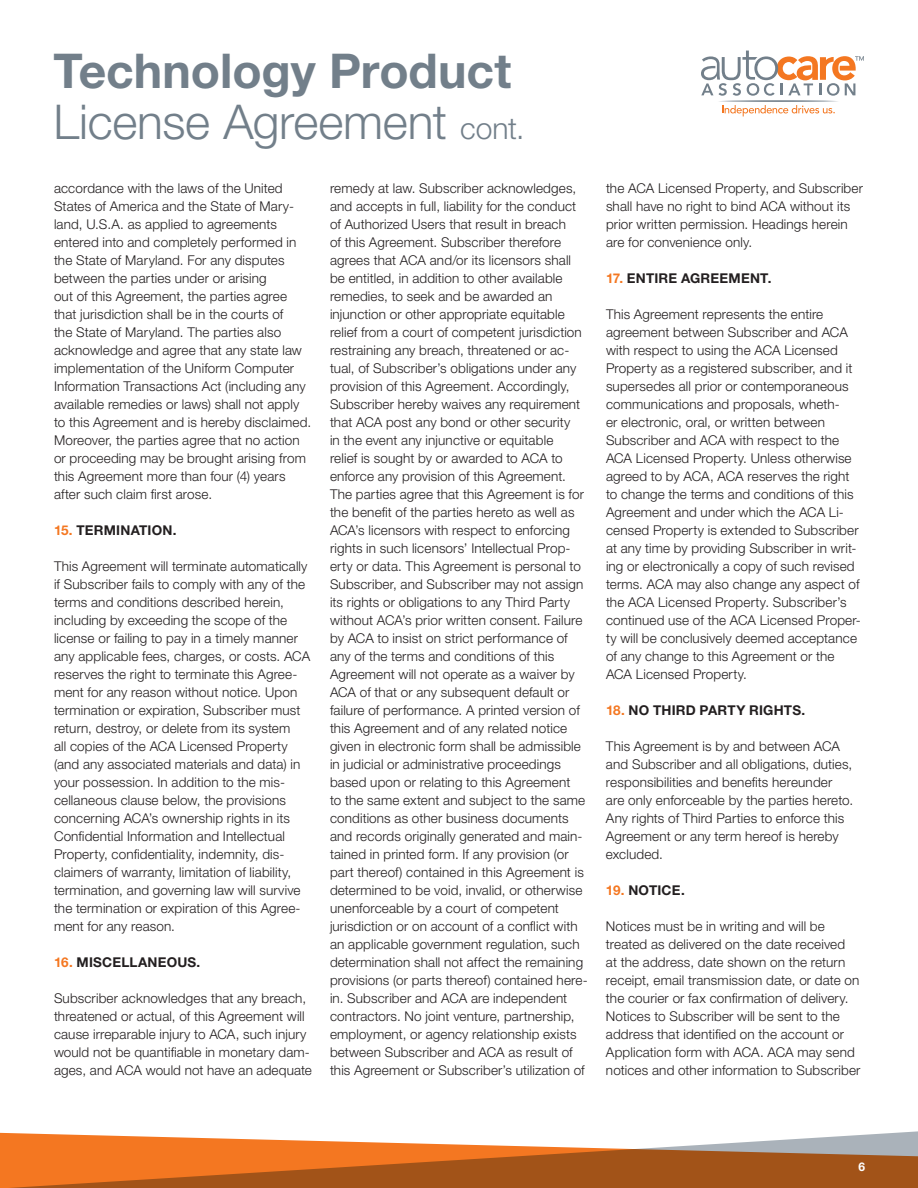
<style>
.page{position:relative;width:918px;height:1188px;background:#fff}
.page>*{position:absolute;margin:0;border:0;box-sizing:border-box;transform-origin:0 0}
.t1{font:300 48px "Helvetica Neue LT Std";letter-spacing:-.005em;color:#727f8a}
.t2{font:700 48px "Helvetica Neue LT Std";color:#727f8a}
.t3{font:300 13.5px/18px "Helvetica Neue LT Std";letter-spacing:.01em;color:#231f20}
.t4{font:700 13.5px "Helvetica Neue LT Std";letter-spacing:.015em;color:#231f20}
.t5{font:700 12px "Helvetica Neue LT Std";color:#fff}
.s1{font-size:30px}
.s2{color:#f47721}
</style>
<div class="page">
<svg style="left:0;top:1131px;width:918px;height:57px"></svg>
<svg style="left:701px;top:51px;width:163px;height:65px"></svg>
<p class="t2" style="left:54px;top:41px;width:459px">Technology Product</p>
<p class="t1" style="left:54px;top:93px;width:472px">License Agreement <span class="s1">cont.</span></p>
<p class="t3" style="left:54px;top:179px;width:259px">accordance with the laws of the United States of America and the State of Mary&shy;land, U.S.A. as applied to agreements entered into and completely performed in the State of Maryland. For any disputes between the parties under or arising<br>out of this Agreement, the parties agree that jurisdiction shall be in the courts of<br>the State of Maryland. The parties also acknowledge and agree that any state law implementation of the Uniform Computer Information Transactions Act (including any available remedies or laws) shall not apply to this Agreement and is hereby disclaimed.<br>Moreover, the parties agree that no action or proceeding may be brought arising from this Agreement more than four (4) years after such claim first arose.</p>
<p class="t4" style="left:54px;top:522px;width:124px"><span class="s2">15.</span> TERMINATION.</p>
<p class="t3" style="left:54px;top:557px;width:258px">This Agreement will terminate automatically if Subscriber fails to comply with any of the terms and conditions described herein, including by exceeding the scope of the license or failing to pay in a timely manner any applicable fees, charges, or costs. ACA reserves the right to terminate this Agree&shy;ment for any reason without notice. Upon termination or expiration, Subscriber must return, destroy, or delete from its system<br>all copies of the ACA Licensed Property (and any associated materials and data) in your possession. In addition to the mis&shy;cellaneous clause below, the provisions concerning ACA’s ownership rights in its Confidential Information and Intellectual Property, confidentiality, indemnity, dis&shy;claimers of warranty, limitation of liability, termination, and governing law will survive the termination or expiration of this Agree&shy;ment for any reason.</p>
<p class="t4" style="left:54px;top:954px;width:148px"><span class="s2">16.</span> MISCELLANEOUS.</p>
<p class="t3" style="left:54px;top:989px;width:259px">Subscriber acknowledges that any breach, threatened or actual, of this Agreement will cause irreparable injury to ACA, such injury would not be quantifiable in monetary dam&shy;ages, and ACA would not have an adequate</p>
<p class="t3" style="left:330px;top:179px;width:259px">remedy at law. Subscriber acknowledges, and accepts in full, liability for the conduct of Authorized Users that result in breach<br>of this Agreement. Subscriber therefore agrees that ACA and/or its licensors shall be entitled, in addition to other available remedies, to seek and be awarded an injunction or other appropriate equitable relief from a court of competent jurisdiction restraining any breach, threatened or ac&shy;tual, of Subscriber’s obligations under any provision of this Agreement. Accordingly, Subscriber hereby waives any requirement that ACA post any bond or other security<br>in the event any injunctive or equitable<br>relief is sought by or awarded to ACA to enforce any provision of this Agreement.<br>The parties agree that this Agreement is for the benefit of the parties hereto as well as ACA’s licensors with respect to enforcing rights in such licensors’ Intellectual Prop&shy;erty or data. This Agreement is personal to Subscriber, and Subscriber may not assign its rights or obligations to any Third Party without ACA’s prior written consent. Failure by ACA to insist on strict performance of any of the terms and conditions of this Agreement will not operate as a waiver by ACA of that or any subsequent default or failure of performance. A printed version of this Agreement and of any related notice given in electronic form shall be admissible in judicial or administrative proceedings based upon or relating to this Agreement<br>to the same extent and subject to the same conditions as other business documents and records originally generated and main&shy;tained in printed form. If any provision (or part thereof) contained in this Agreement is determined to be void, invalid, or otherwise unenforceable by a court of competent jurisdiction or on account of a conflict with an applicable government regulation, such determination shall not affect the remaining provisions (or parts thereof) contained here&shy;in. Subscriber and ACA are independent contractors. No joint venture, partnership, employment, or agency relationship exists between Subscriber and ACA as result of this Agreement or Subscriber’s utilization of</p>
<p class="t3" style="left:606px;top:179px;width:259px">the ACA Licensed Property, and Subscriber shall have no right to bind ACA without its prior written permission. Headings herein are for convenience only.</p>
<p class="t4" style="left:606px;top:270px;width:167px"><span class="s2">17.</span> ENTIRE AGREEMENT.</p>
<p class="t3" style="left:606px;top:305px;width:256px">This Agreement represents the entire agreement between Subscriber and ACA with respect to using the ACA Licensed Property as a registered subscriber, and it supersedes all prior or contemporaneous communications and proposals, wheth-<br>er electronic, oral, or written between Subscriber and ACA with respect to the ACA Licensed Property. Unless otherwise agreed to by ACA, ACA reserves the right to change the terms and conditions of this Agreement and under which the ACA Li&shy;censed Property is extended to Subscriber at any time by providing Subscriber in writ&shy;ing or electronically a copy of such revised terms. ACA may also change any aspect of the ACA Licensed Property. Subscriber’s continued use of the ACA Licensed Proper&shy;ty will be conclusively deemed acceptance of any change to this Agreement or the ACA Licensed Property.</p>
<p class="t4" style="left:606px;top:702px;width:201px"><span class="s2">18.</span> NO THIRD PARTY RIGHTS.</p>
<p class="t3" style="left:606px;top:737px;width:249px">This Agreement is by and between ACA and Subscriber and all obligations, duties, responsibilities and benefits hereunder are only enforceable by the parties hereto.<br>Any rights of Third Parties to enforce this Agreement or any term hereof is hereby excluded.</p>
<p class="t4" style="left:606px;top:882px;width:80px"><span class="s2">19.</span> NOTICE.</p>
<p class="t3" style="left:606px;top:917px;width:256px">Notices must be in writing and will be treated as delivered on the date received<br>at the address, date shown on the return receipt, email transmission date, or date on the courier or fax confirmation of delivery.<br>Notices to Subscriber will be sent to the address that identified on the account or Application form with ACA. ACA may send notices and other information to Subscriber</p>
<p class="t5" style="left:859px;top:1159px;width:8px">6</p>
</div>
